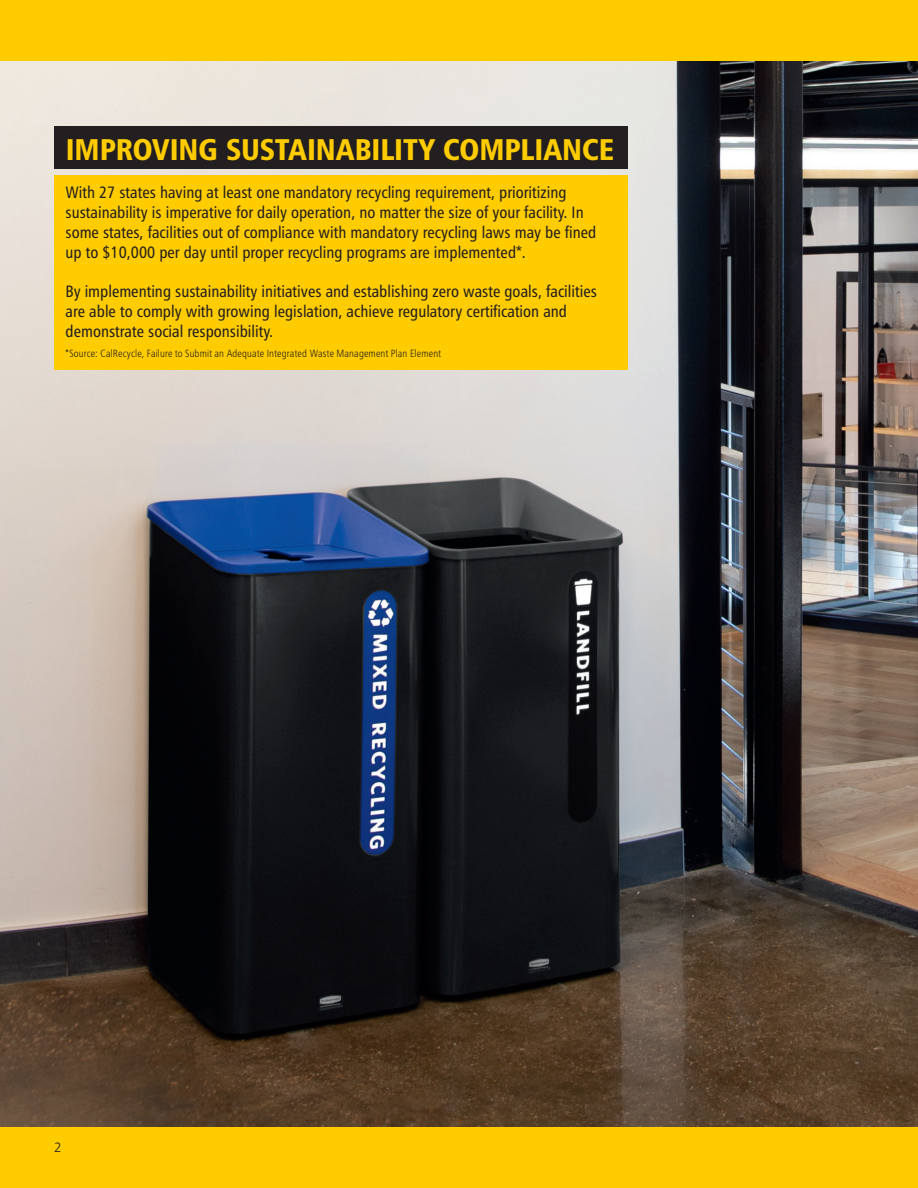
<style>
.page{position:relative;width:918px;height:1188px;background:#fff}
.page>*{position:absolute;margin:0;border:0;box-sizing:border-box;transform-origin:0 0}
.t1{font:30px "Humanist 777 BT Black Condensed B";color:#fc0}
.t2{font:16.5px/19.8px "Humanist 777 BT Roman Condensed B";color:#231f20}
.t3{font:13.5px "Humanist 777 BT Light B";color:#231f20}
.t4{font:10.5px "Humanist 777 BT Light Condensed B";letter-spacing:.015em;color:#231f20}
</style>
<div class="page">
<img style="left:0;top:61px;width:918px;height:1066px">
<div style="left:54px;top:126px;width:574px;height:43px;background:#231f20"></div>
<div style="left:54px;top:175px;width:574px;height:194px;background:#fc0"></div>
<div style="left:0;top:0;width:918px;height:61px;background:#fc0"></div>
<div style="left:0;top:1127px;width:918px;height:61px;background:#fc0"></div>
<p class="t1" style="left:66px;top:131px;width:550px">IMPROVING SUSTAINABILITY COMPLIANCE</p>
<p class="t2" style="left:66px;top:182px;width:532px">With 27 states having at least one mandatory recycling requirement, prioritizing sustainability is imperative for daily operation, no matter the size of your facility. In some states, facilities out of compliance with mandatory recycling laws may be fined up to $10,000 per day until proper recycling programs are implemented*.</p>
<p class="t2" style="left:66px;top:281px;width:533px">By implementing sustainability initiatives and establishing zero waste goals, facilities are able to comply with growing legislation, achieve regulatory certification and demonstrate social responsibility.</p>
<p class="t4" style="left:66px;top:346px;width:377px">*Source: CalRecycle, Failure to Submit an Adequate Integrated Waste Management Plan Element</p>
<p class="t3" style="left:54px;top:1139px;width:9px">2</p>
</div>
